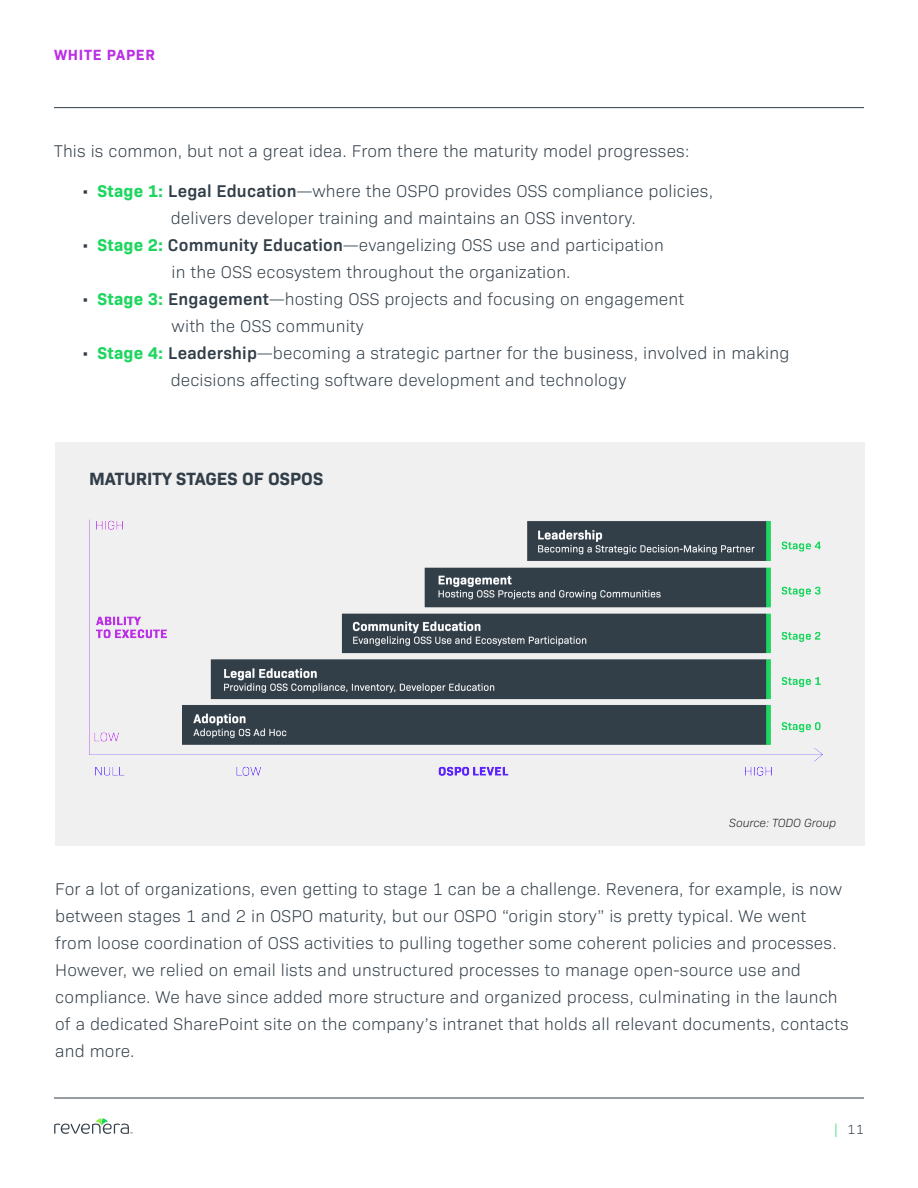
<style>
.page{position:relative;width:918px;height:1188px;background:#fff}
.page>*{position:absolute;margin:0;border:0;box-sizing:border-box;transform-origin:0 0}
.Icons_names{font:700 18px "Bio Sans";color:#323e48}
.Icons_names-2{font:300 17.25px/27px "Bio Sans";letter-spacing:.01em;color:#323e48}
.Eyebrow_Text{font:700 15px "Bio Sans";letter-spacing:.05em;color:#bb2fe5}
.t1{font:300 13.5px "Bio Sans";color:#323e48}
.Body{font:italic 300 12px "Bio Sans";letter-spacing:-.01em;color:#231f20}
.s1{font-weight:700;color:#1ed65f}
.s2{font-weight:600}
.s3{color:#1ed65f}
</style>
<div class="page">
<hr style="left:54px;top:107px;width:810px;height:1px;background:#323e48">
<hr style="left:54px;top:1098px;width:810px;height:1px;background:#323e48">
<svg style="left:54px;top:1118px;width:78px;height:16px"></svg>
<div style="left:55px;top:442px;width:810px;height:404px;background:#f0f0f1"></div>
<img style="left:90px;top:520px;width:732px;height:256px">
<p class="Eyebrow_Text" style="left:54px;top:44px;width:102px">WHITE PAPER</p>
<p class="Icons_names-2" style="left:54px;top:136px;width:637px">This is common, but not a great idea. From there the maturity model progresses:</p>
<p class="Icons_names-2" style="left:171px;top:176px;width:544px;text-indent:-90px">• <span class="s1">Stage 1:</span> <span class="s2">Legal Education</span>—where the OSPO provides OSS compliance policies, delivers developer training and maintains an OSS inventory.</p>
<p class="Icons_names-2" style="left:81px;top:230px;width:584px;text-align:center">• <span class="s1">Stage 2:</span> <span class="s2">Community Education</span>—evangelizing OSS use and participation in the OSS ecosystem throughout the organization.</p>
<p class="Icons_names-2" style="left:172px;top:284px;width:514px;text-indent:-91px">• <span class="s1">Stage 3:</span> <span class="s2">Engagement</span>—hosting OSS projects and focusing on engagement with the OSS community</p>
<p class="Icons_names-2" style="left:171px;top:338px;width:620px;text-indent:-90px">• <span class="s1">Stage 4:</span> <span class="s2">Leadership</span>—becoming a strategic partner for the business, involved in making decisions affecting software development and technology</p>
<p class="Icons_names" style="left:89px;top:464px;width:236px">MATURITY STAGES OF OSPOS</p>
<p class="Body" style="left:729px;top:814px;width:108px">Source: TODO Group</p>
<p class="Icons_names-2" style="left:55px;top:874px;width:795px">For a lot of organizations, even getting to stage 1 can be a challenge. Revenera, for example, is now between stages 1 and 2 in OSPO maturity, but our OSPO “origin story” is pretty typical. We went<br>from loose coordination of OSS activities to pulling together some coherent policies and processes.<br>However, we relied on email lists and unstructured processes to manage open-source use and compliance. We have since added more structure and organized process, culminating in the launch of a dedicated SharePoint site on the company’s intranet that holds all relevant documents, contacts and more.</p>
<p class="t1" style="left:834px;top:1119px;width:31px"><span class="s3">|</span> 11</p>
</div>
